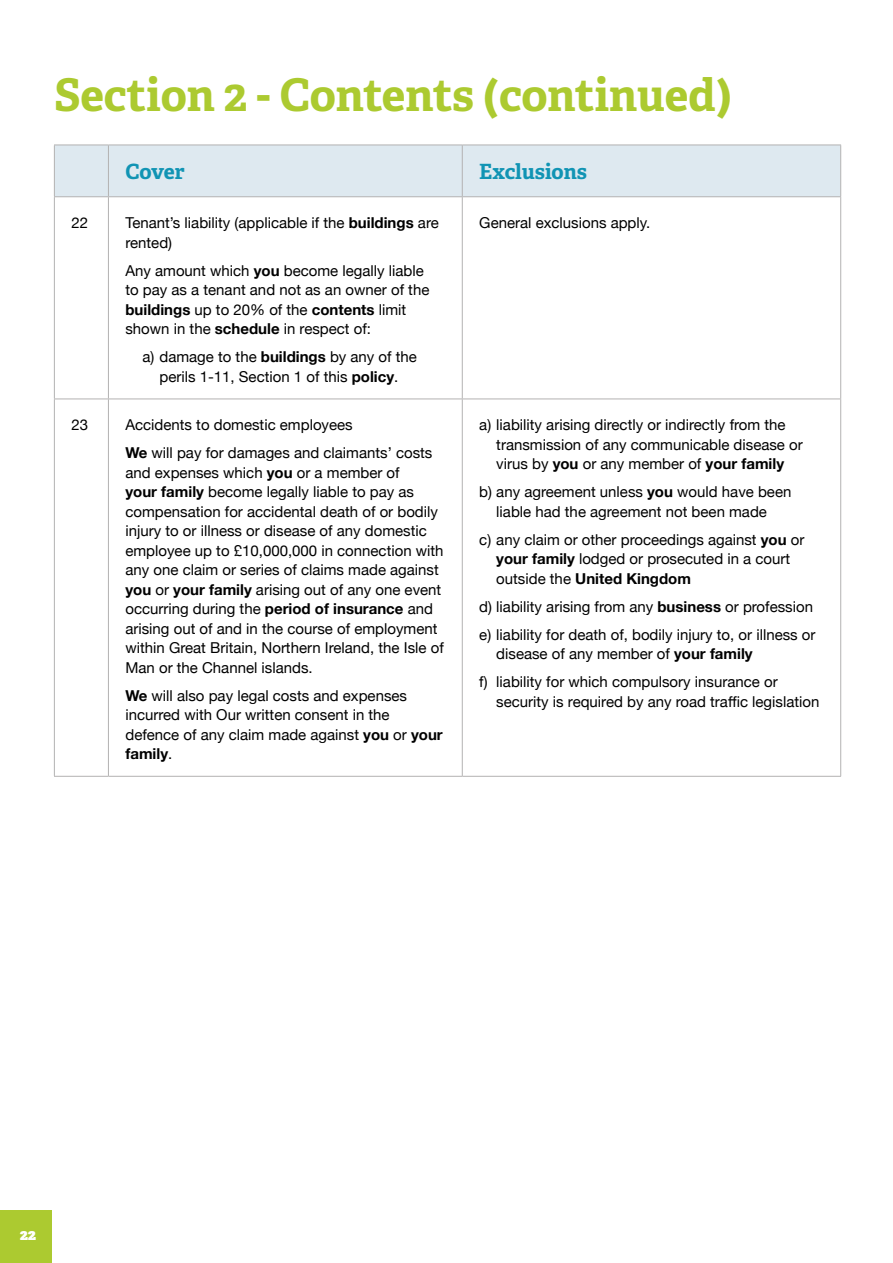
<style>
.page{position:relative;width:893px;height:1263px;background:#fff}
.page>*{position:absolute;margin:0;border:0;box-sizing:border-box;transform-origin:0 0}
.t1{font:700 45px "Adelle";letter-spacing:-.005em;color:#acca30}
.t2{font:700 21px "Adelle";letter-spacing:-.005em;color:#1194b4}
.t3{font:15px/19.5px "Helvetica Neue";color:#000}
.t4{font:800 15px "Adelle";color:#fff}
.s1{font-weight:700}
</style>
<div class="page">
<div style="left:0;top:1211px;width:51px;height:52px;background:#acca30"></div>
<div style="left:55px;top:146px;width:785px;height:50px;background:#dee9f0"></div>
<hr style="left:54px;top:145px;width:54px;height:1px;background:#b3b2b2">
<hr style="left:54px;top:145px;width:1px;height:51px;background:#b3b2b2">
<hr style="left:108px;top:145px;width:354px;height:1px;background:#b3b2b2">
<hr style="left:108px;top:145px;width:1px;height:51px;background:#b3b2b2">
<hr style="left:462px;top:145px;width:379px;height:1px;background:#b3b2b2">
<hr style="left:462px;top:145px;width:1px;height:51px;background:#b3b2b2">
<hr style="left:840px;top:145px;width:1px;height:51px;background:#b3b2b2">
<hr style="left:54px;top:196px;width:54px;height:1px;background:#b3b2b2">
<hr style="left:54px;top:197px;width:1px;height:202px;background:#b3b2b2">
<hr style="left:108px;top:196px;width:354px;height:1px;background:#b3b2b2">
<hr style="left:108px;top:197px;width:1px;height:202px;background:#b3b2b2">
<hr style="left:462px;top:196px;width:379px;height:1px;background:#b3b2b2">
<hr style="left:462px;top:197px;width:1px;height:202px;background:#b3b2b2">
<hr style="left:840px;top:197px;width:1px;height:202px;background:#b3b2b2">
<hr style="left:54px;top:399px;width:1px;height:377px;background:#b3b2b2">
<hr style="left:108px;top:399px;width:1px;height:377px;background:#b3b2b2">
<hr style="left:462px;top:399px;width:1px;height:377px;background:#b3b2b2">
<hr style="left:840px;top:399px;width:1px;height:377px;background:#b3b2b2">
<hr style="left:54px;top:399px;width:54px;height:1px;background:#b3b2b2">
<hr style="left:108px;top:399px;width:354px;height:1px;background:#b3b2b2">
<hr style="left:54px;top:776px;width:54px;height:1px;background:#b3b2b2">
<hr style="left:108px;top:776px;width:354px;height:1px;background:#b3b2b2">
<hr style="left:462px;top:399px;width:379px;height:1px;background:#b3b2b2">
<hr style="left:462px;top:776px;width:379px;height:1px;background:#b3b2b2">
<h1 class="t1" style="left:54px;top:66px;width:679px">Section 2 - Contents (continued)</h1>
<h2 class="t2" style="left:125px;top:158px;width:61px">Cover</h2>
<h2 class="t2" style="left:479px;top:158px;width:109px">Exclusions</h2>
<p class="t3" style="left:71px;top:214px;width:18px">22</p>
<p class="t3" style="left:125px;top:214px;width:315px">Tenant’s liability (applicable if the <span class="s1">buildings</span> are rented)</p>
<p class="t3" style="left:125px;top:262px;width:305px">Any amount which <span class="s1">you</span> become legally liable to pay as a tenant and not as an owner of the <span class="s1">buildings</span> up to 20% of the <span class="s1">contents</span> limit shown in the <span class="s1">schedule</span> in respect of:</p>
<p class="t3" style="left:142px;top:348px;width:276px;text-align:center">a) damage to the <span class="s1">buildings</span> by any of the perils 1-11, Section 1 of this <span class="s1">policy</span>.</p>
<p class="t3" style="left:71px;top:416px;width:18px">23</p>
<p class="t3" style="left:125px;top:412px;width:308px;line-height:28px">Accidents to domestic employees<br><span class="s1">We</span> will pay for damages and claimants’ costs</p>
<p class="t3" style="left:125px;top:463px;width:320px">and expenses which <span class="s1">you</span> or a member of<br><span class="s1">your family</span> become legally liable to pay as compensation for accidental death of or bodily injury to or illness or disease of any domestic employee up to £10,000,000 in connection with any one claim or series of claims made against <span class="s1">you</span> or <span class="s1">your family</span> arising out of any one event occurring during the <span class="s1">period of insurance</span> and arising out of and in the course of employment within Great Britain, Northern Ireland, the Isle of Man or the Channel islands.</p>
<p class="t3" style="left:125px;top:686px;width:319px"><span class="s1">We</span> will also pay legal costs and expenses incurred with Our written consent in the defence of any claim made against <span class="s1">you</span> or <span class="s1">your family</span>.</p>
<p class="t3" style="left:479px;top:214px;width:173px">General exclusions apply.</p>
<p class="t3" style="left:496px;top:416px;width:308px;text-indent:-17px">a) liability arising directly or indirectly from the transmission of any communicable disease or virus by <span class="s1">you</span> or any member of <span class="s1">your family</span></p>
<p class="t3" style="left:479px;top:483px;width:314px;text-align:center">b) any agreement unless <span class="s1">you</span> would have been liable had the agreement not been made</p>
<p class="t3" style="left:496px;top:530px;width:310px;text-indent:-17px">c) any claim or other proceedings against <span class="s1">you</span> or <span class="s1">your family</span> lodged or prosecuted in a court outside the <span class="s1">United Kingdom</span></p>
<p class="t3" style="left:479px;top:593px;width:338px;line-height:28px">d) liability arising from any <span class="s1">business</span> or profession e) liability for death of, bodily injury to, or illness or</p>
<p class="t3" style="left:479px;top:641px;width:300px;line-height:28px;text-align:center">disease of any member of <span class="s1">your family<br></span>f) liability for which compulsory insurance or</p>
<p class="t3" style="left:496px;top:692px;width:325px">security is required by any road traffic legislation</p>
<p class="t4" style="left:20px;top:1225px;width:18px">22</p>
</div>
